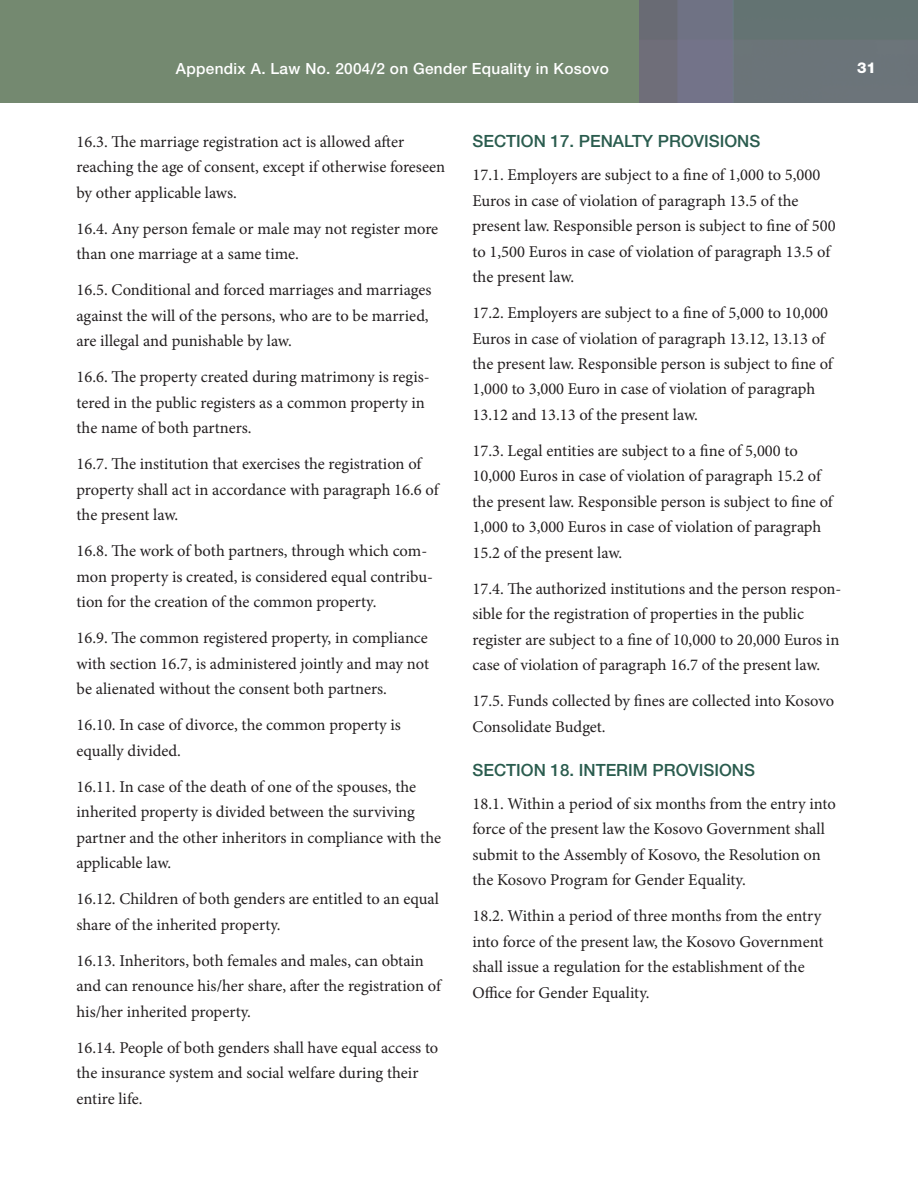
<style>
.page{position:relative;width:918px;height:1188px;background:#fff}
.page>*{position:absolute;margin:0;border:0;box-sizing:border-box;transform-origin:0 0}
.t1{font:500 16.8px "Helvetica Neue LT Std";color:#2a5c4e}
.t2{font:16.5px/25.5px "Minion Pro";color:#231f20}
.t3{font:500 15.3px "Helvetica Neue LT Std";letter-spacing:.02em;color:#fff}
.t4{font:800 15px "Helvetica Neue LT Std";color:#fff}
</style>
<div class="page">
<div style="left:0;top:0;width:639px;height:103px;background:#748970"></div>
<img style="left:639px;top:0;width:279px;height:103px">
<p class="t3" style="left:176px;top:59px;width:435px">Appendix A. Law No. 2004/2 on Gender Equality in Kosovo</p>
<p class="t4" style="left:857px;top:59px;width:20px">31</p>
<p class="t2" style="left:76px;top:129px;width:370px">16.3. The marriage registration act is allowed after reaching the age of consent, except if otherwise foreseen by other applicable laws.</p>
<p class="t2" style="left:76px;top:216px;width:363px">16.4. Any person female or male may not register more than one marriage at a same time.</p>
<p class="t2" style="left:76px;top:278px;width:357px">16.5. Conditional and forced marriages and marriages against the will of the persons, who are to be married, are illegal and punishable by law.</p>
<p class="t2" style="left:76px;top:365px;width:355px">16.6. The property created during matrimony is regis&shy;tered in the public registers as a common property in the name of both partners.</p>
<p class="t2" style="left:76px;top:452px;width:364px">16.7. The institution that exercises the registration of property shall act in accordance with paragraph 16.6 of the present law.</p>
<p class="t2" style="left:76px;top:539px;width:358px">16.8. The work of both partners, through which com&shy;mon property is created, is considered equal contribu&shy;tion for the creation of the common property.</p>
<p class="t2" style="left:76px;top:625px;width:354px;text-align:justify">16.9. The common registered property, in compliance with section 16.7, is administered jointly and may not be alienated without the consent both partners.</p>
<p class="t2" style="left:76px;top:712px;width:326px">16.10. In case of divorce, the common property is equally divided.</p>
<p class="t2" style="left:76px;top:774px;width:366px">16.11. In case of the death of one of the spouses, the inherited property is divided between the surviving partner and the other inheritors in compliance with the applicable law.</p>
<p class="t2" style="left:76px;top:886px;width:364px">16.12. Children of both genders are entitled to an equal share of the inherited property.</p>
<p class="t2" style="left:76px;top:948px;width:366px">16.13. Inheritors, both females and males, can obtain and can renounce his/her share, after the registration of his/her inherited property.</p>
<p class="t2" style="left:76px;top:1035px;width:363px">16.14. People of both genders shall have equal access to the insurance system and social welfare during their entire life.</p>
<h3 class="t1" style="left:472px;top:131px;width:289px">SECTION 17. PENALTY PROVISIONS</h3>
<p class="t2" style="left:472px;top:162px;width:365px">17.1. Employers are subject to a fine of 1,000 to 5,000<br>Euros in case of violation of paragraph 13.5 of the present law. Responsible person is subject to fine of 500 to 1,500 Euros in case of violation of paragraph 13.5 of the present law.</p>
<p class="t2" style="left:472px;top:300px;width:362px">17.2. Employers are subject to a fine of 5,000 to 10,000<br>Euros in case of violation of paragraph 13.12, 13.13 of the present law. Responsible person is subject to fine of 1,000 to 3,000 Euro in case of violation of paragraph 13.12 and 13.13 of the present law.</p>
<p class="t2" style="left:472px;top:438px;width:362px">17.3. Legal entities are subject to a fine of 5,000 to 10,000 Euros in case of violation of paragraph 15.2 of the present law. Responsible person is subject to fine of 1,000 to 3,000 Euros in case of violation of paragraph 15.2 of the present law.</p>
<p class="t2" style="left:472px;top:576px;width:371px">17.4. The authorized institutions and the person respon&shy;sible for the registration of properties in the public register are subject to a fine of 10,000 to 20,000 Euros in case of violation of paragraph 16.7 of the present law.</p>
<p class="t2" style="left:472px;top:689px;width:363px">17.5. Funds collected by fines are collected into Kosovo<br>Consolidate Budget.</p>
<h3 class="t1" style="left:472px;top:760px;width:284px">SECTION 18. INTERIM PROVISIONS</h3>
<p class="t2" style="left:472px;top:791px;width:365px">18.1. Within a period of six months from the entry into force of the present law the Kosovo Government shall submit to the Assembly of Kosovo, the Resolution on the Kosovo Program for Gender Equality.</p>
<p class="t2" style="left:472px;top:903px;width:352px">18.2. Within a period of three months from the entry into force of the present law, the Kosovo Government shall issue a regulation for the establishment of the Office for Gender Equality.</p>
</div>
